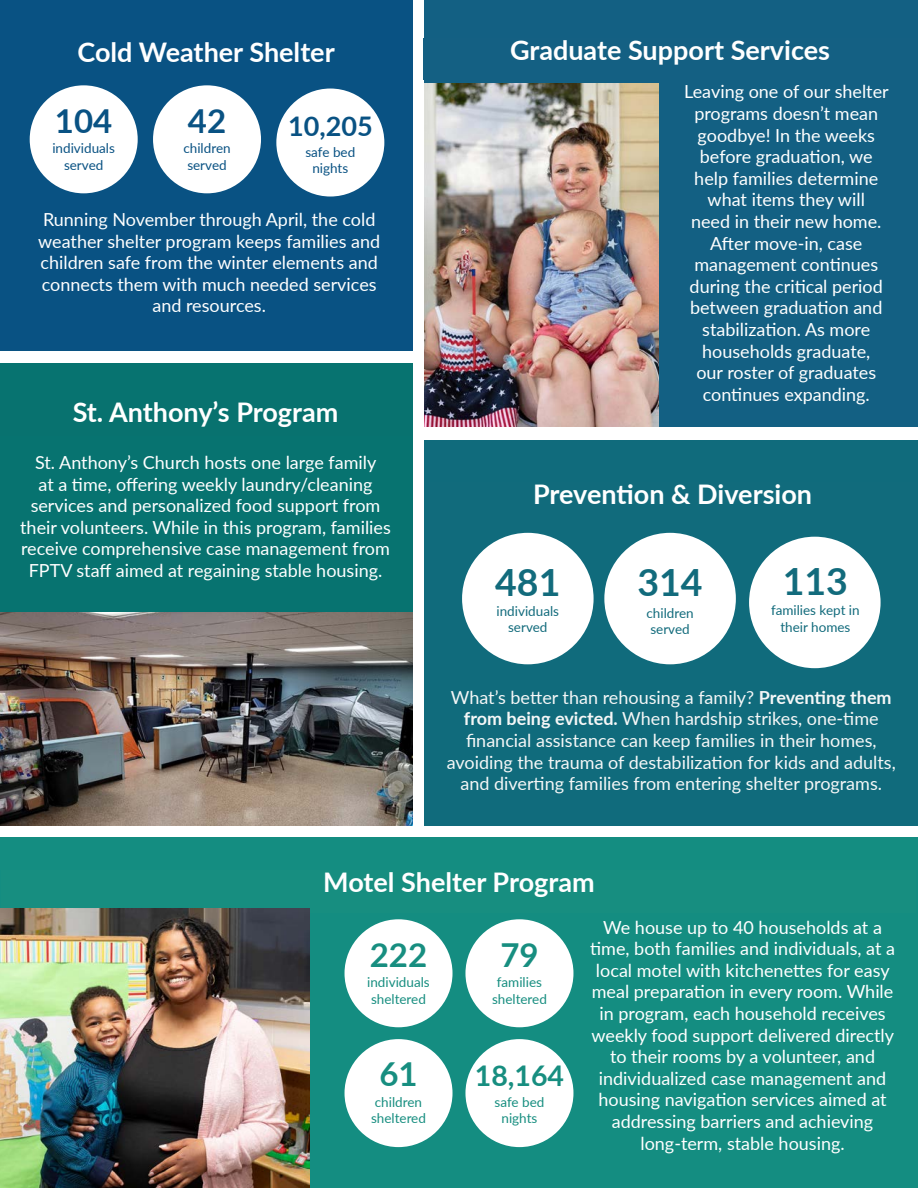
<style>
.page{position:relative;width:918px;height:1188px;background:#fff}
.page>*{position:absolute;margin:0;border:0;box-sizing:border-box;transform-origin:0 0}
.t1{font:700 37.5px "Lato";color:#126b7c}
.t2{font:700 33px "Lato";color:#178e80}
.t3{font:700 33px "Lato";color:#095283}
.t4{font:700 28.5px "Lato";color:#178e80}
.t5{font:700 27px "Lato";color:#fff}
.t6{font:700 27px "Lato";color:#095283}
.t7{font:18px/21.6px "Lato";color:#fff;text-align:center}
.t8{font:18px/21.6px "Lato";color:#f5f7f7;text-align:center}
.t9{font:13.5px/16.2px "Lato";color:#178e80}
.t10{font:13.5px/16.2px "Lato";color:#126b7c;text-align:center}
.t11{font:13.5px "Lato";color:#095283}
.s1{font-weight:700}
</style>
<div class="page">
<div style="left:0;top:0;width:412px;height:350px;background:#095283"></div>
<div style="left:425px;top:0;width:493px;height:426px;background:#136083"></div>
<div style="left:425px;top:440px;width:493px;height:385px;background:#106b7c"></div>
<div style="left:0;top:838px;width:918px;height:350px;background:#148d81"></div>
<div style="left:0;top:363px;width:412px;height:462px;background:#077370"></div>
<div style="left:423px;top:38px;width:494px;height:42px;background:#146083"></div>
<div style="left:30px;top:85px;width:108px;height:108px;background:#fff;border-radius:50%"></div>
<div style="left:153px;top:85px;width:108px;height:108px;background:#fff;border-radius:50%"></div>
<img style="left:0;top:613px;width:412px;height:212px">
<img style="left:425px;top:84px;width:234px;height:342px">
<div style="left:462px;top:533px;width:132px;height:131px;background:#fff;border-radius:50%"></div>
<div style="left:604px;top:533px;width:132px;height:131px;background:#fff;border-radius:50%"></div>
<div style="left:749px;top:537px;width:132px;height:131px;background:#fff;border-radius:50%"></div>
<img style="left:0;top:909px;width:310px;height:279px">
<div style="left:345px;top:919px;width:108px;height:108px;background:#fff;border-radius:50%"></div>
<div style="left:465px;top:919px;width:108px;height:108px;background:#fff;border-radius:50%"></div>
<div style="left:345px;top:1039px;width:108px;height:108px;background:#fff;border-radius:50%"></div>
<div style="left:465px;top:1039px;width:108px;height:108px;background:#fff;border-radius:50%"></div>
<div style="left:276px;top:89px;width:108px;height:108px;background:#fff;border-radius:50%"></div>
<p class="t5" style="left:77px;top:32px;width:259px">Cold Weather Shelter</p>
<p class="t5" style="left:510px;top:30px;width:322px">Graduate Support Services</p>
<p class="t3" style="left:55px;top:96px;width:59px">104</p>
<p class="t11" style="left:52px;top:139px;width:64px">individuals</p>
<p class="t11" style="left:64px;top:155px;width:41px">served</p>
<p class="t3" style="left:188px;top:96px;width:40px">42</p>
<p class="t11" style="left:183px;top:139px;width:49px">children</p>
<p class="t11" style="left:187px;top:155px;width:41px">served</p>
<p class="t6" style="left:288px;top:106px;width:86px">10,205</p>
<p class="t11" style="left:305px;top:142px;width:51px">safe bed</p>
<p class="t11" style="left:312px;top:158px;width:37px">nights</p>
<p class="t7" style="left:38px;top:208px;width:343px">Running November through April, the cold weather shelter program keeps families and children safe from the winter elements and connects them with much needed services and resources.</p>
<h3 class="t5" style="left:73px;top:392px;width:267px">St. Anthony’s Program</h3>
<p class="t7" style="left:20px;top:451px;width:372px">St. Anthony’s Church hosts one large family<br>at a time, offering weekly laundry/cleaning services and personalized food support from their volunteers. While in this program, families receive comprehensive case management from FPTV staff aimed at regaining stable housing.</p>
<p class="t7" style="left:684px;top:80px;width:206px">Leaving one of our shelter programs doesn’t mean goodbye! In the weeks before graduation, we help families determine what items they will<br>need in their new home.<br>After move-in, case management continues during the critical period between graduation and stabilization. As more households graduate,<br>our roster of graduates continues expanding.</p>
<p class="t5" style="left:533px;top:475px;width:281px">Prevention &amp; Diversion</p>
<p class="t1" style="left:495px;top:555px;width:67px">481</p>
<p class="t10" style="left:497px;top:603px;width:64px">individuals</p>
<p class="t10" style="left:508px;top:619px;width:41px">served</p>
<p class="t1" style="left:637px;top:554px;width:67px">314</p>
<p class="t10" style="left:646px;top:604px;width:49px">children</p>
<p class="t10" style="left:650px;top:620px;width:41px">served</p>
<p class="t1" style="left:783px;top:554px;width:67px">113</p>
<p class="t10" style="left:771px;top:602px;width:90px">families kept in their homes</p>
<p class="t8" style="left:447px;top:686px;width:451px">What’s better than rehousing a family? <span class="s1">Preventing them from being evicted.</span> When hardship strikes, one-time financial assistance can keep families in their homes, avoiding the trauma of destabilization for kids and adults, and diverting families from entering shelter programs.</p>
<p class="t5" style="left:323px;top:863px;width:273px">Motel Shelter Program</p>
<p class="t2" style="left:370px;top:930px;width:59px">222</p>
<p class="t9" style="left:367px;top:974px;width:64px">individuals sheltered</p>
<p class="t2" style="left:379px;top:1050px;width:40px">61</p>
<p class="t9" style="left:375px;top:1094px;width:49px">children</p>
<p class="t9" style="left:371px;top:1110px;width:56px">sheltered</p>
<p class="t2" style="left:500px;top:930px;width:40px">79</p>
<p class="t9" style="left:497px;top:974px;width:47px">families</p>
<p class="t9" style="left:492px;top:990px;width:56px">sheltered</p>
<p class="t4" style="left:475px;top:1054px;width:91px">18,164</p>
<p class="t9" style="left:495px;top:1094px;width:51px">safe bed</p>
<p class="t9" style="left:502px;top:1110px;width:37px">nights</p>
<p class="t7" style="left:590px;top:916px;width:306px">We house up to 40 households at a time, both families and individuals, at a local motel with kitchenettes for easy meal preparation in every room. While in program, each household receives weekly food support delivered directly to their rooms by a volunteer, and individualized case management and housing navigation services aimed at addressing barriers and achieving</p>
<p class="t7" style="left:641px;top:1132px;width:206px">long-term, stable housing.</p>
</div>
